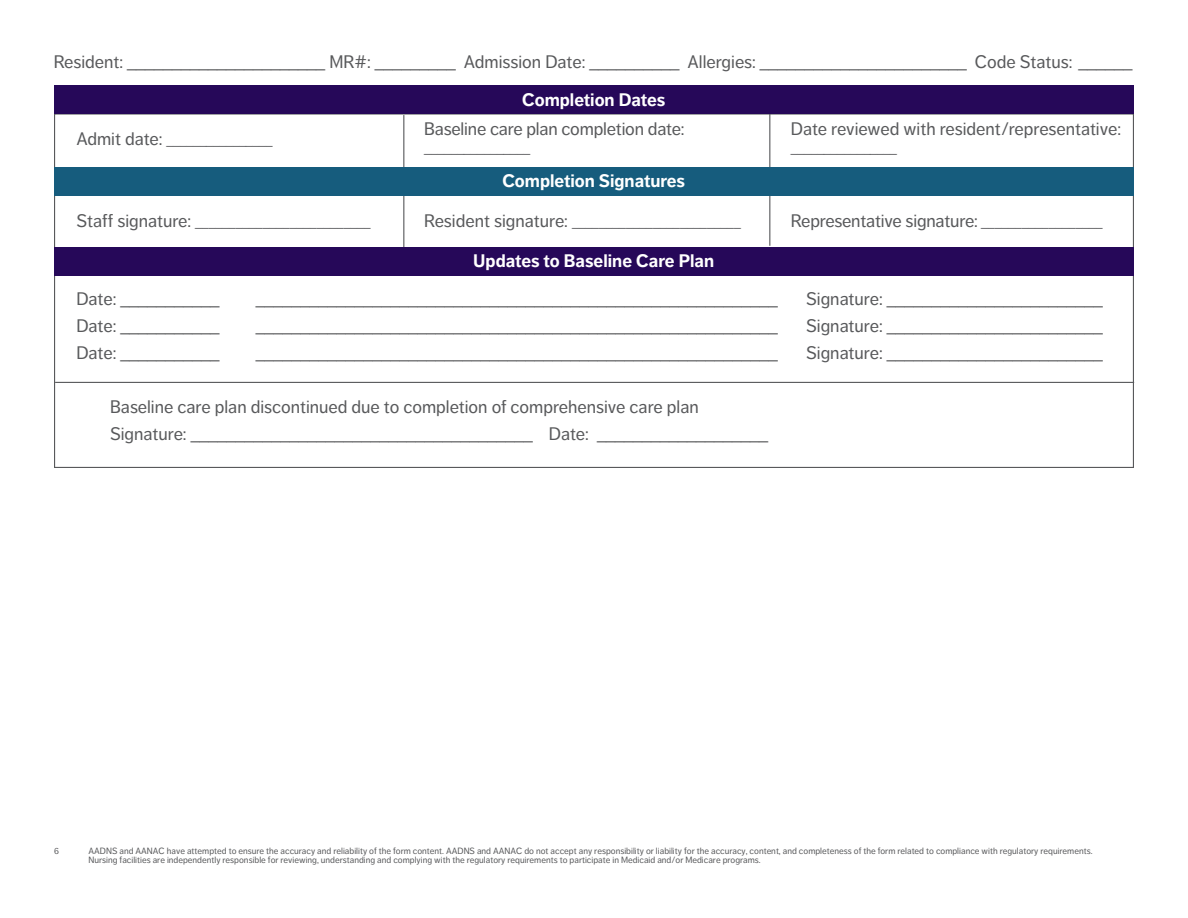
<style>
.page{position:relative;width:1188px;height:918px;background:#fff}
.page>*{position:absolute;margin:0;border:0;box-sizing:border-box;transform-origin:0 0}
.t1{font:18px/27px "Dagny Pro";color:#58595b}
.t2{font:700 18px "Dagny Pro";color:#fff}
.t3{font:13.5px "Dagny Pro";color:#58595b}
.t4{font:9px/9px "Dagny Pro";color:#58595b}
.s1{font-size:18px}
.s2{font-size:13.5px}
</style>
<div class="page">
<hr style="left:403px;top:115px;width:1px;height:133px;background:#58595b">
<hr style="left:769px;top:113px;width:1px;height:133px;background:#58595b">
<div style="left:54px;top:85px;width:1080px;height:29px;background:#260859"></div>
<hr style="left:55px;top:382px;width:1079px;height:1px;background:#58595b">
<div style="left:54px;top:247px;width:1080px;height:29px;background:#260859"></div>
<div style="left:54px;top:167px;width:1080px;height:28px;background:#165c7d"></div>
<p class="t1" style="left:54px;top:48px;width:1080px">Resident: ______________________ MR#: _________ Admission Date: __________ Allergies: _______________________ Code Status: ______</p>
<p class="t3" style="left:76px;top:133px;width:198px"><span class="s1">Admit date:</span> ________________</p>
<p class="t2" style="left:522px;top:89px;width:145px">Completion Dates</p>
<p class="t1" style="left:424px;top:116px;width:262px">Baseline care plan completion date:</p>
<p class="t3" style="left:424px;top:141px;width:107px">________________</p>
<p class="t2" style="left:502px;top:170px;width:184px">Completion Signatures</p>
<p class="t1" style="left:791px;top:116px;width:332px">Date reviewed with resident/representative:</p>
<p class="t3" style="left:791px;top:141px;width:107px">________________</p>
<p class="t3" style="left:76px;top:214px;width:296px"><span class="s1">Staff signature:</span> __________________________</p>
<p class="t3" style="left:424px;top:214px;width:318px"><span class="s1">Resident signature:</span> _________________________</p>
<p class="t1" style="left:791px;top:207px;width:313px">Representative signature: <span class="s2">__________________</span></p>
<p class="t1" style="left:76px;top:285px;width:145px">Date: ___________</p>
<p class="t1" style="left:76px;top:312px;width:145px">Date: ___________</p>
<p class="t1" style="left:76px;top:339px;width:145px">Date: ___________</p>
<p class="t2" style="left:473px;top:251px;width:242px">Updates to Baseline Care Plan</p>
<p class="t1" style="left:256px;top:285px;width:524px">__________________________________________________________</p>
<p class="t1" style="left:256px;top:312px;width:524px">__________________________________________________________</p>
<p class="t1" style="left:256px;top:339px;width:524px">__________________________________________________________</p>
<p class="t1" style="left:110px;top:393px;width:659px">Baseline care plan discontinued due to completion of comprehensive care plan<br>Signature: ______________________________________ Date: ___________________</p>
<p class="t1" style="left:806px;top:285px;width:298px">Signature: ________________________</p>
<p class="t1" style="left:806px;top:312px;width:298px">Signature: ________________________</p>
<p class="t1" style="left:806px;top:339px;width:298px">Signature: ________________________</p>
<p class="t4" style="left:54px;top:846px;width:6px">6</p>
<p class="t4" style="left:89px;top:847px;width:1006px">AADNS and AANAC have attempted to ensure the accuracy and reliability of the form content. AADNS and AANAC do not accept any responsibility or liability for the accuracy, content, and completeness of the form related to compliance with regulatory requirements.<br>Nursing facilities are independently responsible for reviewing, understanding and complying with the regulatory requirements to participate in Medicaid and/or Medicare programs.</p>
</div>
